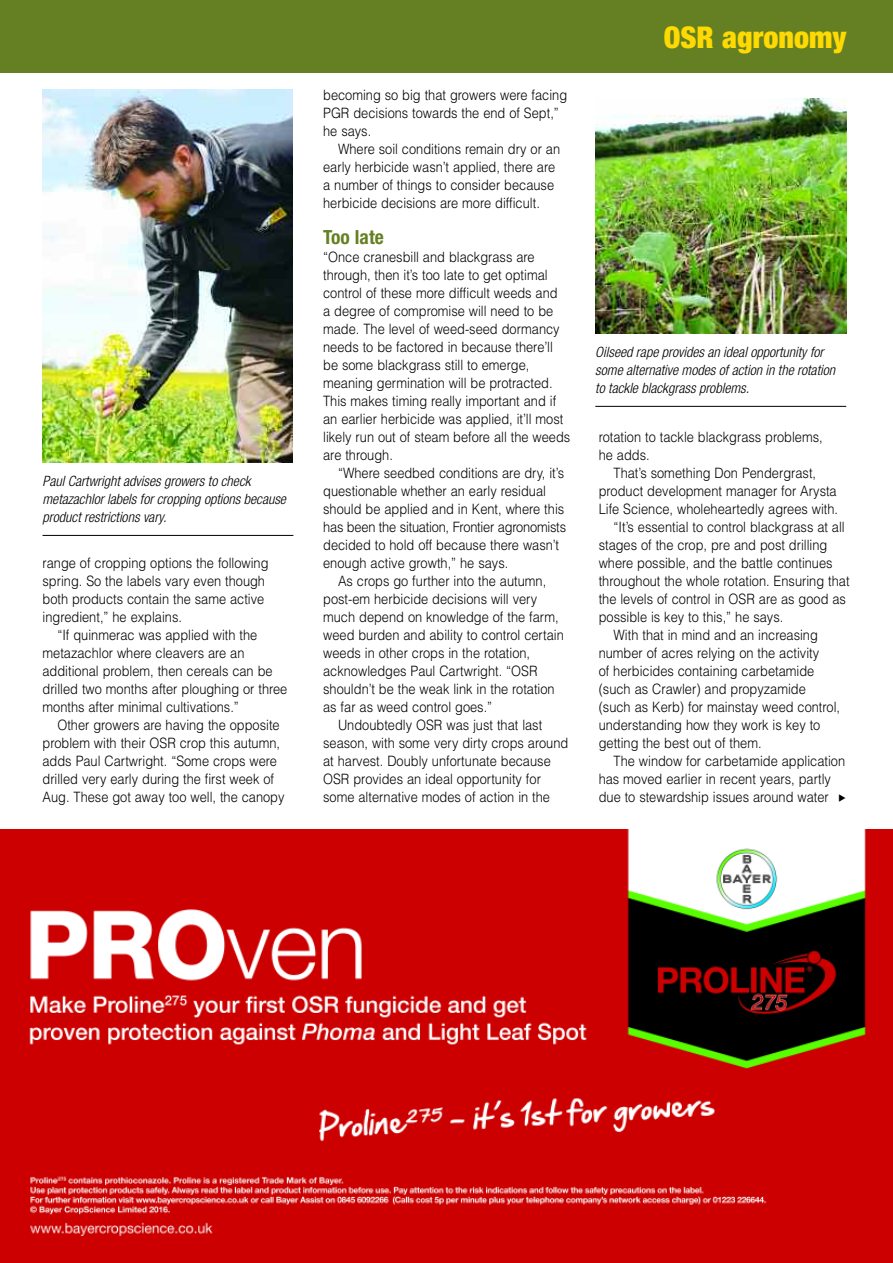
<style>
.page{position:relative;width:893px;height:1263px;background:#fff}
.page>*{position:absolute;margin:0;border:0;box-sizing:border-box;transform-origin:0 0}
.t1{font:900 condensed 30px "Helvetica Neue";color:#ffd902}
.t2{font:700 condensed 19.5px "Helvetica Neue";color:#648022}
.t3{font:300 14.25px/18px "Helvetica";color:#000;scale:.9 1}
.t4{font:italic 300 condensed 14.25px/18px "Helvetica Neue";color:#000}
</style>
<div class="page">
<img style="left:0;top:829px;width:893px;height:434px">
<div style="left:0;top:0;width:893px;height:72px;background:#648022"></div>
<img style="left:43px;top:89px;width:250px;height:374px">
<hr style="left:43px;top:535px;width:250px;height:1px;background:#000">
<img style="left:595px;top:98px;width:251px;height:235px">
<hr style="left:595px;top:406px;width:251px;height:1px;background:#000">
<p class="t4" style="left:43px;top:474px;width:245px">Paul Cartwright advises growers to check metazachlor labels for cropping options because product restrictions vary.</p>
<p class="t3" style="left:43px;top:554px;width:253px">range of cropping options the following spring. So the labels vary even though both products contain the same active ingredient,” he explains.</p>
<p class="t3" style="left:43px;top:626px;width:274px;text-indent:15px">“If quinmerac was applied with the metazachlor where cleavers are an additional problem, then cereals can be drilled two months after ploughing or three months after minimal cultivations.”</p>
<p class="t3" style="left:43px;top:716px;width:270px;text-indent:15px">Other growers are having the opposite problem with their OSR crop this autumn, adds Paul Cartwright. “Some crops were drilled very early during the first week of Aug. These got away too well, the canopy</p>
<p class="t3" style="left:323px;top:86px;width:273px">becoming so big that growers were facing<br>PGR decisions towards the end of Sept,” he says.</p>
<p class="t3" style="left:323px;top:140px;width:265px;text-indent:15px">Where soil conditions remain dry or an early herbicide wasn’t applied, there are a number of things to consider because herbicide decisions are more difficult.</p>
<h2 class="t2" style="left:323px;top:230px;width:62px">Too late</h2>
<p class="t3" style="left:323px;top:248px;width:276px">“Once cranesbill and blackgrass are through, then it’s too late to get optimal control of these more difficult weeds and<br>a degree of compromise will need to be made. The level of weed-seed dormancy needs to be factored in because there’ll be some blackgrass still to emerge, meaning germination will be protracted.<br>This makes timing really important and if an earlier herbicide was applied, it’ll most likely run out of steam before all the weeds are through.</p>
<p class="t3" style="left:323px;top:464px;width:271px;text-indent:15px">“Where seedbed conditions are dry, it’s questionable whether an early residual should be applied and in Kent, where this has been the situation, Frontier agronomists decided to hold off because there wasn’t enough active growth,” he says.</p>
<p class="t3" style="left:338px;top:572px;width:233px">As crops go further into the autumn,</p>
<p class="t3" style="left:323px;top:590px;width:239px">post-em herbicide decisions will very</p>
<p class="t3" style="left:323px;top:608px;width:263px">much depend on knowledge of the farm,</p>
<p class="t3" style="left:323px;top:626px;width:269px">weed burden and ability to control certain</p>
<p class="t3" style="left:323px;top:644px;width:231px">weeds in other crops in the rotation,</p>
<p class="t3" style="left:323px;top:662px;width:240px">acknowledges Paul Cartwright. “OSR</p>
<p class="t3" style="left:323px;top:680px;width:259px">shouldn’t be the weak link in the rotation</p>
<p class="t3" style="left:323px;top:698px;width:189px">as far as weed control goes.”</p>
<p class="t3" style="left:338px;top:716px;width:228px">Undoubtedly OSR was just that last</p>
<p class="t3" style="left:323px;top:734px;width:274px">season, with some very dirty crops around</p>
<p class="t3" style="left:323px;top:752px;width:254px">at harvest. Doubly unfortunate because</p>
<p class="t3" style="left:323px;top:770px;width:243px">OSR provides an ideal opportunity for</p>
<p class="t3" style="left:323px;top:788px;width:254px">some alternative modes of action in the</p>
<h1 class="t1" style="left:664px;top:27px;width:184px">OSR agronomy</h1>
<p class="t4" style="left:595px;top:344px;width:241px">Oilseed rape provides an ideal opportunity for some alternative modes of action in the rotation to tackle blackgrass problems.</p>
<p class="t3" style="left:599px;top:428px;width:250px">rotation to tackle blackgrass problems, he adds.</p>
<p class="t3" style="left:614px;top:464px;width:227px">That’s something Don Pendergrast,</p>
<p class="t3" style="left:599px;top:482px;width:266px">product development manager for Arysta</p>
<p class="t3" style="left:599px;top:500px;width:268px">Life Science, wholeheartedly agrees with.</p>
<p class="t3" style="left:614px;top:518px;width:258px">“It’s essential to control blackgrass at all</p>
<p class="t3" style="left:599px;top:536px;width:256px">stages of the crop, pre and post drilling</p>
<p class="t3" style="left:599px;top:554px;width:261px">where possible, and the battle continues</p>
<p class="t3" style="left:599px;top:572px;width:280px">throughout the whole rotation. Ensuring that</p>
<p class="t3" style="left:599px;top:590px;width:276px">the levels of control in OSR are as good as</p>
<p class="t3" style="left:599px;top:608px;width:207px">possible is key to this,” he says.</p>
<p class="t3" style="left:614px;top:626px;width:229px">With that in mind and an increasing</p>
<p class="t3" style="left:599px;top:644px;width:246px">number of acres relying on the activity</p>
<p class="t3" style="left:599px;top:662px;width:241px">of herbicides containing carbetamide</p>
<p class="t3" style="left:599px;top:680px;width:232px">(such as Crawler) and propyzamide</p>
<p class="t3" style="left:599px;top:698px;width:270px">(such as Kerb) for mainstay weed control,</p>
<p class="t3" style="left:599px;top:716px;width:248px">understanding how they work is key to</p>
<p class="t3" style="left:599px;top:734px;width:183px">getting the best out of them.</p>
<p class="t3" style="left:614px;top:752px;width:259px">The window for carbetamide application</p>
<p class="t3" style="left:599px;top:770px;width:260px">has moved earlier in recent years, partly</p>
<p class="t3" style="left:599px;top:788px;width:257px">due to stewardship issues around water</p>
</div>
